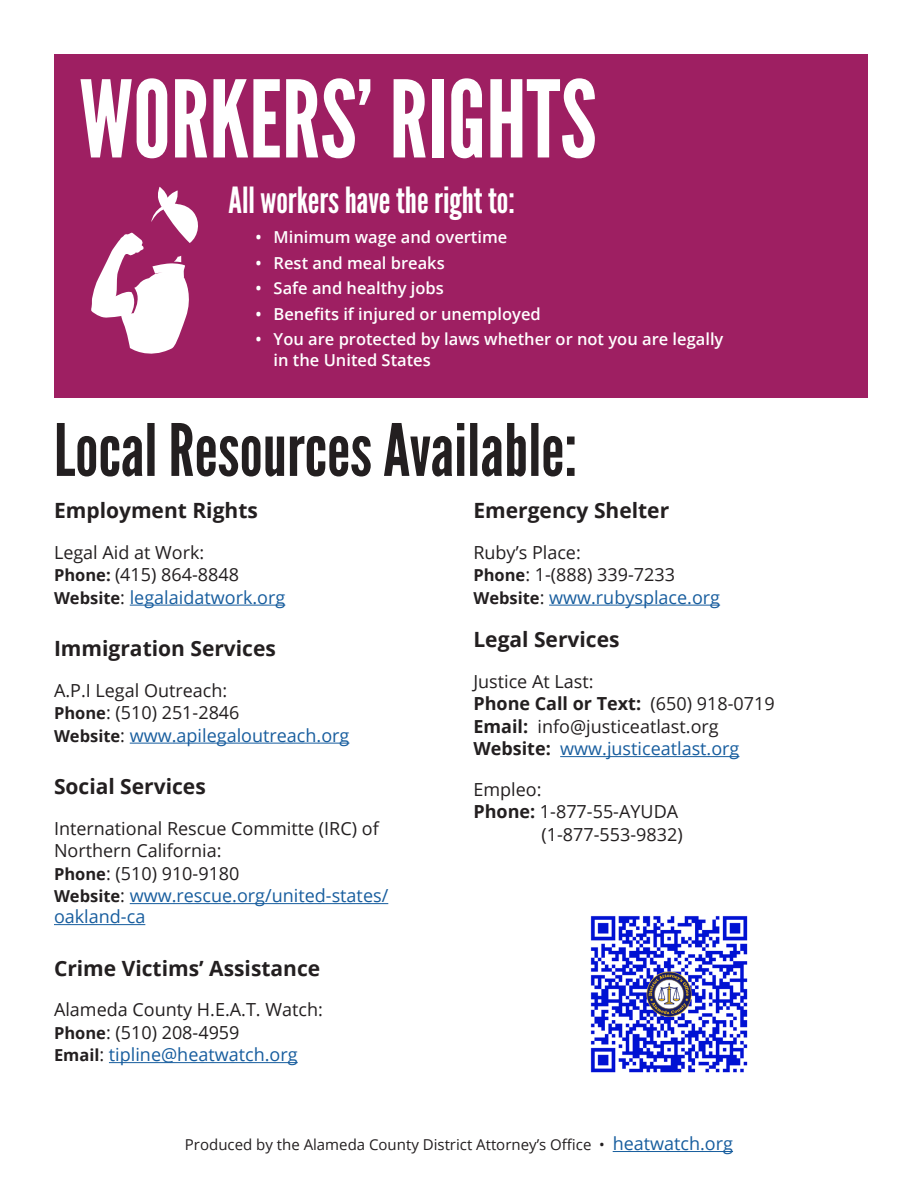
<style>
.page{position:relative;width:918px;height:1188px;background:#fff}
.page>*{position:absolute;margin:0;border:0;box-sizing:border-box;transform-origin:0 0}
.t1{font:106.5px "League Gothic";color:#fff}
.t2{font:72px "League Gothic";color:#231f20}
.t3{font:36px "League Gothic";color:#fff}
.List_Paragraph{font:700 21px "Open Sans";color:#231f20}
.List_Paragraph-2{font:18px/22.5px "Open Sans";color:#231f20}
.t4{font:600 16.5px/21px "Open Sans";color:#fff}
.t5{font:15px "Open Sans";color:#231f20}
.s1{font-weight:700;font-size:16.5px}
.s2{color:#175d9e}
.s3{font-weight:700}
.s4{font-size:18px;color:#175d9e}
</style>
<div class="page">
<div style="left:54px;top:54px;width:814px;height:344px;background:#9e1f62"></div>
<hr style="left:613px;top:1151px;width:120px;height:1px;background:#175d9e">
<hr style="left:130px;top:605px;width:155px;height:1px;background:#175d9e">
<hr style="left:130px;top:743px;width:219px;height:1px;background:#175d9e">
<hr style="left:130px;top:903px;width:258px;height:1px;background:#175d9e">
<hr style="left:54px;top:924px;width:91px;height:1px;background:#175d9e">
<hr style="left:109px;top:1062px;width:189px;height:1px;background:#175d9e">
<svg style="left:91px;top:187px;width:107px;height:167px"></svg>
<hr style="left:549px;top:605px;width:171px;height:1px;background:#175d9e">
<hr style="left:560px;top:756px;width:179px;height:1px;background:#175d9e">
<img style="left:590px;top:916px;width:158px;height:157px">
<p class="t1" style="left:79px;top:58px;width:519px">WORKERS’ RIGHTS</p>
<p class="t3" style="left:229px;top:180px;width:288px">All workers have the right to:</p>
<p class="t4" style="left:256px;top:226px;width:253px">• Minimum wage and overtime</p>
<p class="t4" style="left:256px;top:252px;width:191px">• Rest and meal breaks</p>
<p class="t4" style="left:256px;top:277px;width:190px">• Safe and healthy jobs</p>
<p class="t4" style="left:256px;top:303px;width:287px">• Benefits if injured or unemployed</p>
<p class="t4" style="left:274px;top:328px;width:451px;text-indent:-18px">• You are protected by laws whether or not you are legally in the United States</p>
<p class="t2" style="left:54px;top:409px;width:525px">Local Resources Available:</p>
<p class="List_Paragraph" style="left:54px;top:496px;width:205px">Employment Rights</p>
<p class="List_Paragraph-2" style="left:54px;top:541px;width:233px">Legal Aid at Work:<br><span class="s1">Phone:</span> (415) 864-8848<br><span class="s1">Website</span>: <span class="s2">legalaidatwork.org</span></p>
<p class="List_Paragraph" style="left:54px;top:634px;width:223px">Immigration Services</p>
<p class="List_Paragraph-2" style="left:54px;top:679px;width:297px">A.P.I Legal Outreach:<br><span class="s1">Phone</span>: (510) 251-2846<br><span class="s1">Website</span>: <span class="s2">www.apilegaloutreach.org</span></p>
<p class="List_Paragraph" style="left:54px;top:772px;width:153px">Social Services</p>
<p class="List_Paragraph-2" style="left:54px;top:817px;width:336px">International Rescue Committe (IRC) of<br>Northern California:<br><span class="s1">Phone</span>: (510) 910-9180<br><span class="s1">Website</span>: <span class="s2">www.rescue.org/united-states/ oakland-ca</span></p>
<p class="List_Paragraph" style="left:54px;top:953px;width:268px">Crime Victims’ Assistance</p>
<p class="List_Paragraph-2" style="left:54px;top:998px;width:270px">Alameda County H.E.A.T. Watch:<br><span class="s1">Phone</span>: (510) 208-4959<br><span class="s1">Email</span>: <span class="s2">tipline@heatwatch.org</span></p>
<p class="List_Paragraph" style="left:473px;top:496px;width:197px">Emergency Shelter</p>
<p class="List_Paragraph-2" style="left:473px;top:541px;width:248px">Ruby’s Place:<br><span class="s1">Phone</span>: 1-(888) 339-7233<br><span class="s1">Website</span>: <span class="s2">www.rubysplace.org</span></p>
<p class="List_Paragraph" style="left:473px;top:625px;width:148px">Legal Services</p>
<p class="List_Paragraph-2" style="left:473px;top:670px;width:303px">Justice At Last:<br><span class="s3">Phone Call or Text:</span> (650) 918-0719<br><span class="s3">Email:</span> info@justiceatlast.org<br><span class="s3">Website:</span> <span class="s2">www.justiceatlast.org</span></p>
<p class="List_Paragraph-2" style="left:473px;top:778px;width:70px">Empleo:</p>
<p class="List_Paragraph-2" style="left:473px;top:800px;width:206px"><span class="s3">Phone:</span> 1-877-55-AYUDA</p>
<p class="List_Paragraph-2" style="left:541px;top:823px;width:143px">(1-877-553-9832)</p>
<p class="t5" style="left:185px;top:1134px;width:550px">Produced by the Alameda County District Attorney’s Office • <span class="s4">heatwatch.org</span></p>
</div>
